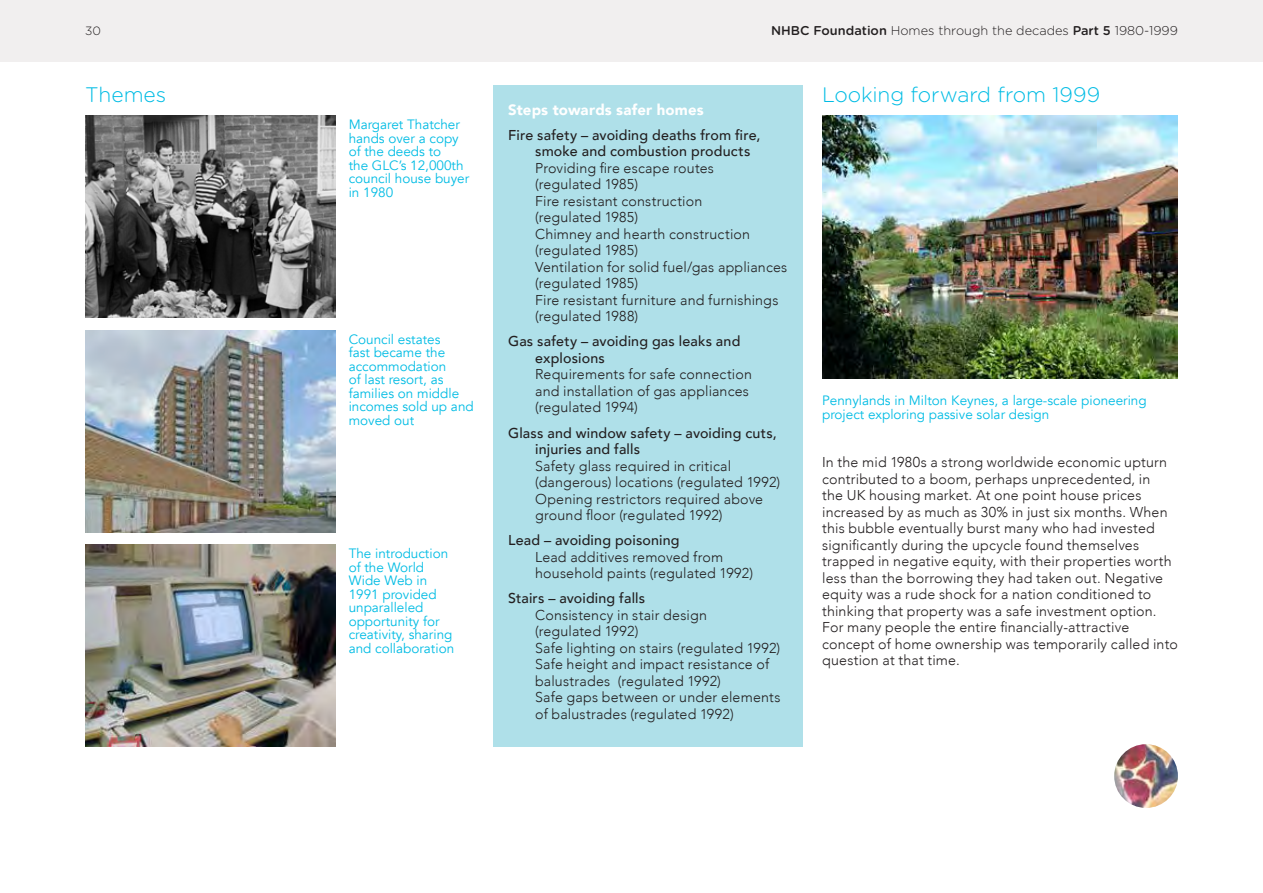
<style>
.page{position:relative;width:1263px;height:893px;background:#fff}
.page>*{position:absolute;margin:0;border:0;box-sizing:border-box;transform-origin:0 0}
.t1{font:300 21px "Gotham Rounded";letter-spacing:-.005em;color:#00bce4}
.t2{font:900 15px "Avenir";letter-spacing:.01em;color:#fff}
.t3{font:300 14.25px/16.5px "Avenir";letter-spacing:.01em;color:#231f20}
.t4{font:500 14.25px/16.5px "Avenir";letter-spacing:.01em;color:#231f20}
.t5{font:13.5px/13.5px "Avenir";color:#00bce4}
.t6{font:300 12.75px "Gotham Rounded";color:#231f20}
.t7{font:300 12px "Gotham Rounded";color:#231f20}
.s1{font-weight:500}
</style>
<div class="page">
<div style="left:0;top:0;width:1263px;height:62px;background:#f1efef"></div>
<div style="left:493px;top:85px;width:310px;height:662px;background:#afe0e9"></div>
<img style="left:85px;top:330px;width:251px;height:202px">
<img style="left:85px;top:545px;width:251px;height:202px">
<img style="left:85px;top:116px;width:251px;height:201px">
<img style="left:822px;top:116px;width:356px;height:263px">
<img style="left:1114px;top:744px;width:64px;height:64px;border-radius:32px">
<p class="t7" style="left:85px;top:22px;width:17px">30</p>
<p class="t6" style="left:771px;top:22px;width:408px"><span class="s1">NHBC Foundation</span> Homes through the decades <span class="s1">Part 5</span> 1980-1999</p>
<h1 class="t1" style="left:85px;top:80px;width:83px">Themes</h1>
<p class="t5" style="left:349px;top:118px;width:122px">Margaret Thatcher hands over a copy of the deeds to<br>the GLC’s 12,000th council house buyer in 1980</p>
<p class="t5" style="left:349px;top:333px;width:127px">Council estates<br>fast became the accommodation<br>of last resort, as families on middle incomes sold up and moved out</p>
<p class="t5" style="left:349px;top:547px;width:107px">The introduction of the World<br>Wide Web in<br>1991 provided unparalleled opportunity for creativity, sharing and collaboration</p>
<p class="t2" style="left:508px;top:97px;width:197px">Steps towards safer homes</p>
<p class="t4" style="left:535px;top:126px;width:227px;text-indent:-27px">Fire safety – avoiding deaths from fire, smoke and combustion products</p>
<p class="t3" style="left:535px;top:160px;width:254px">Providing fire escape routes<br>(regulated 1985)<br>Fire resistant construction<br>(regulated 1985)<br>Chimney and hearth construction (regulated 1985)<br>Ventilation for solid fuel/gas appliances (regulated 1985)<br>Fire resistant furniture and furnishings (regulated 1988)</p>
<p class="t4" style="left:535px;top:332px;width:207px;text-indent:-27px">Gas safety – avoiding gas leaks and explosions</p>
<p class="t3" style="left:535px;top:366px;width:218px">Requirements for safe connection and installation of gas appliances (regulated 1994)</p>
<p class="t4" style="left:535px;top:423px;width:243px;text-indent:-27px">Glass and window safety – avoiding cuts, injuries and falls</p>
<p class="t3" style="left:535px;top:457px;width:247px">Safety glass required in critical (dangerous) locations (regulated 1992)<br>Opening restrictors required above ground floor (regulated 1992)</p>
<p class="t4" style="left:508px;top:531px;width:173px">Lead – avoiding poisoning</p>
<p class="t3" style="left:535px;top:548px;width:219px">Lead additives removed from household paints (regulated 1992)</p>
<p class="t4" style="left:508px;top:589px;width:138px">Stairs – avoiding falls</p>
<p class="t3" style="left:535px;top:606px;width:247px">Consistency in stair design<br>(regulated 1992)<br>Safe lighting on stairs (regulated 1992)<br>Safe height and impact resistance of balustrades (regulated 1992)<br>Safe gaps between or under elements of balustrades (regulated 1992)</p>
<h1 class="t1" style="left:822px;top:80px;width:280px">Looking forward from 1999</h1>
<p class="t5" style="left:822px;top:394px;width:326px">Pennylands in Milton Keynes, a large-scale pioneering project exploring passive solar design</p>
<p class="t3" style="left:822px;top:454px;width:357px">In the mid 1980s a strong worldwide economic upturn contributed to a boom, perhaps unprecedented, in<br>the UK housing market. At one point house prices increased by as much as 30% in just six months. When this bubble eventually burst many who had invested significantly during the upcycle found themselves trapped in negative equity, with their properties worth less than the borrowing they had taken out. Negative equity was a rude shock for a nation conditioned to thinking that property was a safe investment option.<br>For many people the entire financially-attractive concept of home ownership was temporarily called into question at that time.</p>
</div>
